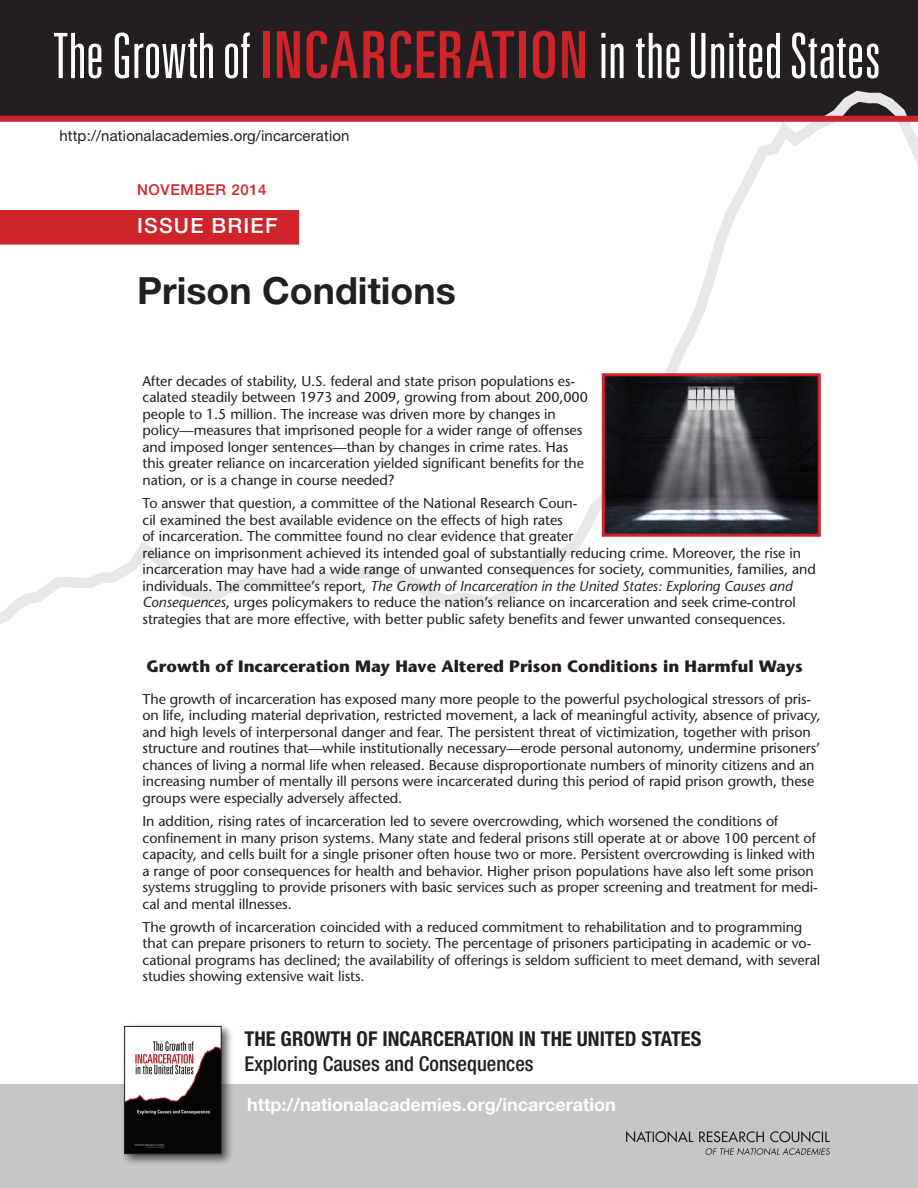
<style>
.page{position:relative;width:918px;height:1188px;background:#fff}
.page>*{position:absolute;margin:0;border:0;box-sizing:border-box;transform-origin:0 0}
.t1{font:300 ultra-condensed 62.55px "Univers";letter-spacing:.005em;color:#fff}
.t2{font:700 37.5px "Helvetica Neue";color:#231f20}
.t3{font:500 21px "Helvetica Neue";letter-spacing:.06em;color:#fff}
.t4{font:700 condensed 20.55px "Helvetica Neue";color:#231f20}
.t5{font:500 condensed 20.55px "Helvetica Neue";color:#231f20}
.t6{font:700 18px "Helvetica Neue";color:#fff}
.t7{font:700 16.5px "Stone Sans";color:#231f20}
.t8{font:15px "Helvetica Neue";letter-spacing:.01em;color:#231f20}
.t9{font:500 15px "Helvetica Neue";letter-spacing:.04em;color:#d1232a}
.t10{font:14.25px/16.5px "Stone Sans";letter-spacing:-.005em;color:#231f20}
.s1{font-weight:400;font-size:64.95px;color:#d1232a}
.s2{font-style:italic}
</style>
<div class="page">
<div style="left:0;top:1084px;width:918px;height:104px;background:#c5c6c8"></div>
<div style="left:0;top:0;width:918px;height:117px;background:#231f20"></div>
<svg style="left:0;top:90px;width:918px;height:534px"></svg>
<img style="left:626px;top:1131px;width:203px;height:24px">
<div style="left:120px;top:1022px;width:114px;height:145px;background:#231f20;opacity:.75"></div>
<img style="left:126px;top:1028px;width:94px;height:124px">
<div style="left:124px;top:1026px;width:98px;height:128px;border:1px solid #231f20"></div>
<img style="left:606px;top:377px;width:211px;height:156px">
<div style="left:602px;top:373px;width:219px;height:164px;border:3px solid #d1232a"></div>
<div style="left:0;top:116px;width:918px;height:6px;background:#d1232a"></div>
<div style="left:0;top:210px;width:299px;height:35px;background:#d1232a"></div>
<h1 class="t1" style="left:53px;top:23px;width:830px">The Growth of <span class="s1">INCARCERATION</span> in the United States</h1>
<p class="t8" style="left:59px;top:127px;width:292px">http://nationalacademies.org/incarceration</p>
<p class="t9" style="left:137px;top:181px;width:131px">NOVEMBER 2014</p>
<h3 class="t3" style="left:137px;top:213px;width:142px">ISSUE BRIEF</h3>
<h2 class="t2" style="left:137px;top:267px;width:320px">Prison Conditions</h2>
<p class="t10" style="left:143px;top:372px;width:447px">After decades of stability, U.S. federal and state prison populations es&shy;calated steadily between 1973 and 2009, growing from about 200,000 people to 1.5 million. The increase was driven more by changes in policy—measures that imprisoned people for a wider range of offenses and imposed longer sentences—than by changes in crime rates. Has this greater reliance on incarceration yielded significant benefits for the nation, or is a change in course needed?</p>
<p class="t10" style="left:143px;top:495px;width:675px">To answer that question, a committee of the National Research Coun-<br>cil examined the best available evidence on the effects of high rates<br>of incarceration. The committee found no clear evidence that greater<br>reliance on imprisonment achieved its intended goal of substantially reducing crime. Moreover, the rise in incarceration may have had a wide range of unwanted consequences for society, communities, families, and individuals. The committee’s report, <span class="s2">The Growth of Incarceration in the United States: Exploring Causes and Consequences</span>, urges policymakers to reduce the nation’s reliance on incarceration and seek crime-control strategies that are more effective, with better public safety benefits and fewer unwanted consequences.</p>
<p class="t7" style="left:147px;top:655px;width:658px">Growth of Incarceration May Have Altered Prison Conditions in Harmful Ways</p>
<p class="t10" style="left:143px;top:690px;width:680px">The growth of incarceration has exposed many more people to the powerful psychological stressors of pris&shy;on life, including material deprivation, restricted movement, a lack of meaningful activity, absence of privacy, and high levels of interpersonal danger and fear. The persistent threat of victimization, together with prison structure and routines that—while institutionally necessary—erode personal autonomy, undermine prisoners’ chances of living a normal life when released. Because disproportionate numbers of minority citizens and an increasing number of mentally ill persons were incarcerated during this period of rapid prison growth, these groups were especially adversely affected.</p>
<p class="t10" style="left:143px;top:813px;width:677px">In addition, rising rates of incarceration led to severe overcrowding, which worsened the conditions of confinement in many prison systems. Many state and federal prisons still operate at or above 100 percent of capacity, and cells built for a single prisoner often house two or more. Persistent overcrowding is linked with a range of poor consequences for health and behavior. Higher prison populations have also left some prison systems struggling to provide prisoners with basic services such as proper screening and treatment for medi&shy;cal and mental illnesses.</p>
<p class="t10" style="left:143px;top:919px;width:679px">The growth of incarceration coincided with a reduced commitment to rehabilitation and to programming that can prepare prisoners to return to society. The percentage of prisoners participating in academic or vo&shy;cational programs has declined; the availability of offerings is seldom sufficient to meet demand, with several studies showing extensive wait lists.</p>
<h3 class="t4" style="left:245px;top:1026px;width:457px">THE GROWTH OF INCARCERATION IN THE UNITED STATES</h3>
<h3 class="t5" style="left:245px;top:1051px;width:291px">Exploring Causes and Consequences</h3>
<p class="t6" style="left:247px;top:1093px;width:370px">http://nationalacademies.org/incarceration</p>
</div>
